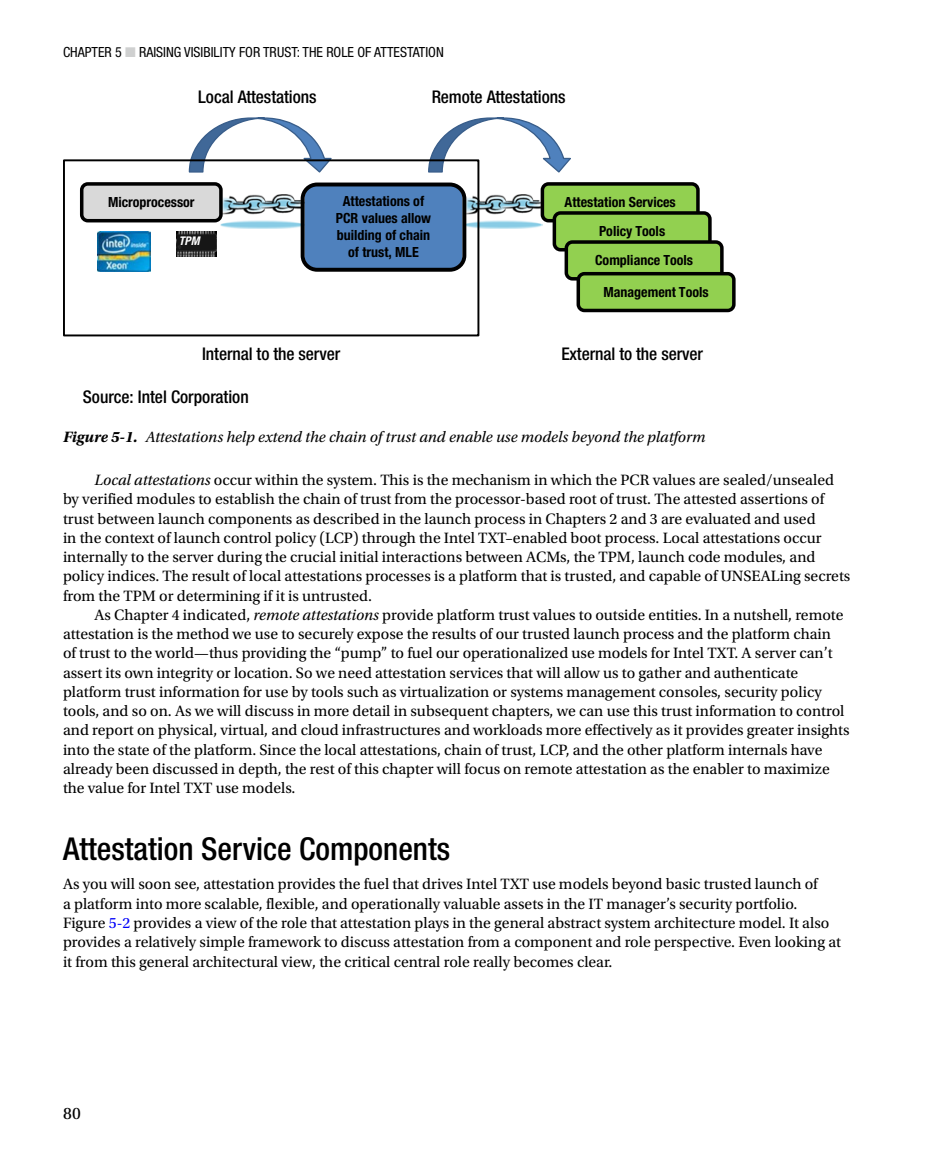
<style>
.page{position:relative;width:945px;height:1166px;background:#fff}
.page>*{position:absolute;margin:0;border:0;box-sizing:border-box;transform-origin:0 0}
.t1{font:500 condensed 31.5px "Helvetica Neue";color:#000}
.t2{font:500 condensed 17.5px "Helvetica Neue";letter-spacing:-.005em;color:#000}
.t3{font:17.5px "Utopia Std";color:#000}
.t4{font:15.75px/19.2px "Utopia Std";color:#000}
.t5{font:italic 15.75px "Utopia Std";color:#000}
.t6{font:700 condensed 14px/16.8px "Helvetica Neue";color:#000}
.t7{font:condensed 14px "Helvetica Neue";color:#000}
.t8{font:italic 700 condensed 11.9px "Helvetica Neue";color:#fff}
.s1{color:#cfd0d0}
.s2{font-weight:700}
.s3{font-style:italic}
.s4{color:#0000fa}
</style>
<div class="page">
<img style="left:221px;top:194px;width:80px;height:34px">
<div style="left:82px;top:184px;width:139px;height:37px;background:#d9d9d9;border-radius:6px"></div>
<div style="left:80px;top:182px;width:143px;height:40px;border:4px solid #000;border-radius:6px"></div>
<img style="left:466px;top:194px;width:77px;height:34px">
<div style="left:542px;top:184px;width:156px;height:37px;background:#92d050;border-radius:6px"></div>
<div style="left:541px;top:182px;width:159px;height:40px;border:4px solid #000;border-radius:6px"></div>
<svg style="left:188px;top:117px;width:144px;height:56px"></svg>
<svg style="left:428px;top:117px;width:143px;height:57px"></svg>
<div style="left:554px;top:213px;width:156px;height:37px;background:#92d050;border-radius:6px"></div>
<div style="left:553px;top:211px;width:159px;height:40px;border:4px solid #000;border-radius:6px"></div>
<div style="left:566px;top:242px;width:156px;height:37px;background:#92d050;border-radius:6px"></div>
<div style="left:565px;top:240px;width:159px;height:40px;border:4px solid #000;border-radius:6px"></div>
<div style="left:578px;top:274px;width:156px;height:36px;background:#92d050;border-radius:6px"></div>
<div style="left:577px;top:272px;width:159px;height:40px;border:4px solid #000;border-radius:6px"></div>
<img style="left:177px;top:232px;width:39px;height:24px">
<img style="left:97px;top:232px;width:53px;height:40px">
<div style="left:305px;top:184px;width:158px;height:86px;background:#4f81bd;border-radius:14px"></div>
<div style="left:301px;top:182px;width:165px;height:90px;border:4px solid #000;border-radius:14px"></div>
<div style="left:63px;top:159px;width:416px;height:177px;border:2px solid #000"></div>
<p class="t7" style="left:63px;top:44px;width:382px">CHAPTER 5 <span class="s1">■</span> RAISING VISIBILITY FOR TRUST: THE ROLE OF ATTESTATION</p>
<p class="t2" style="left:198px;top:86px;width:120px">Local Attestations</p>
<p class="t2" style="left:432px;top:86px;width:135px">Remote Attestations</p>
<p class="t6" style="left:336px;top:193px;width:97px;text-align:center">Attestations of<br>PCR values allow building of chain of trust, MLE</p>
<p class="t6" style="left:108px;top:193px;width:88px">Microprocessor</p>
<p class="t6" style="left:565px;top:193px;width:113px">Attestation Services</p>
<p class="t6" style="left:595px;top:216px;width:100px;line-height:29.1px">Policy Tools<br>Compliance Tools</p>
<p class="t6" style="left:603px;top:283px;width:107px">Management Tools</p>
<p class="t8" style="left:179px;top:234px;width:22px">TPM</p>
<p class="t2" style="left:202px;top:343px;width:140px">Internal to the server</p>
<p class="t2" style="left:561px;top:343px;width:143px">External to the server</p>
<p class="t2" style="left:83px;top:386px;width:167px">Source: Intel Corporation</p>
<p class="t5" style="left:63px;top:428px;width:644px"><span class="s2">Figure 5-1.</span> Attestations help extend the chain of trust and enable use models beyond the platform</p>
<p class="t4" style="left:63px;top:470px;width:789px;text-indent:32px"><span class="s3">Local attestations</span> occur within the system. This is the mechanism in which the PCR values are sealed/unsealed by verified modules to establish the chain of trust from the processor-based root of trust. The attested assertions of trust between launch components as described in the launch process in Chapters 2 and 3 are evaluated and used<br>in the context of launch control policy (LCP) through the Intel TXT–enabled boot process. Local attestations occur internally to the server during the crucial initial interactions between ACMs, the TPM, launch code modules, and policy indices. The result of local attestations processes is a platform that is trusted, and capable of UNSEALing secrets from the TPM or determining if it is untrusted.</p>
<p class="t4" style="left:63px;top:605px;width:788px;text-indent:32px">As Chapter 4 indicated, <span class="s3">remote attestations</span> provide platform trust values to outside entities. In a nutshell, remote attestation is the method we use to securely expose the results of our trusted launch process and the platform chain<br>of trust to the world—thus providing the “pump” to fuel our operationalized use models for Intel TXT. A server can’t assert its own integrity or location. So we need attestation services that will allow us to gather and authenticate platform trust information for use by tools such as virtualization or systems management consoles, security policy tools, and so on. As we will discuss in more detail in subsequent chapters, we can use this trust information to control and report on physical, virtual, and cloud infrastructures and workloads more effectively as it provides greater insights into the state of the platform. Since the local attestations, chain of trust, LCP, and the other platform internals have already been discussed in depth, the rest of this chapter will focus on remote attestation as the enabler to maximize the value for Intel TXT use models.</p>
<h1 class="t1" style="left:63px;top:829px;width:389px">Attestation Service Components</h1>
<p class="t4" style="left:63px;top:875px;width:779px">As you will soon see, attestation provides the fuel that drives Intel TXT use models beyond basic trusted launch of<br>a platform into more scalable, flexible, and operationally valuable assets in the IT manager’s security portfolio.<br>Figure <span class="s4">5-2</span> provides a view of the role that attestation plays in the general abstract system architecture model. It also provides a relatively simple framework to discuss attestation from a component and role perspective. Even looking at it from this general architectural view, the critical central role really becomes clear.</p>
<p class="t3" style="left:63px;top:1103px;width:19px">80</p>
</div>
